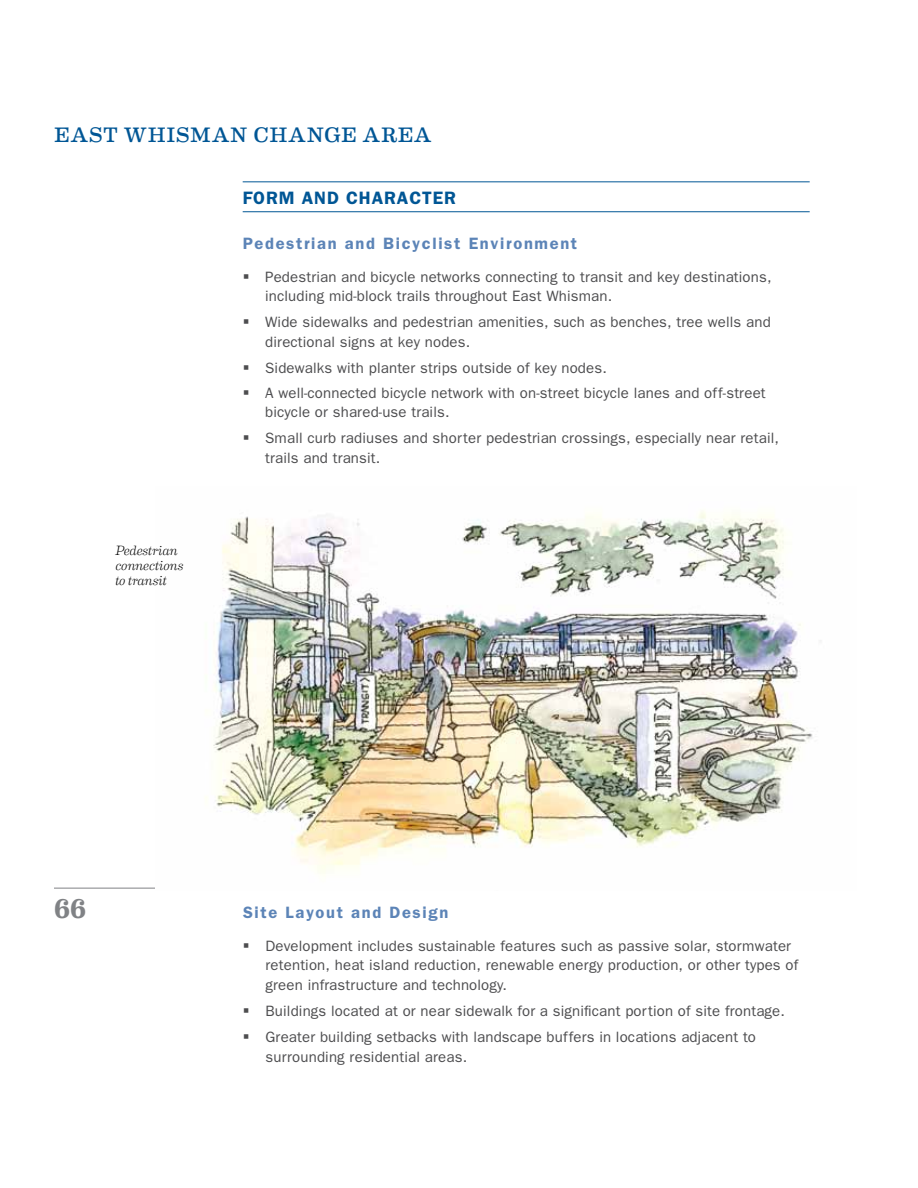
<style>
.page{position:relative;width:918px;height:1188px;background:#fff}
.page>*{position:absolute;margin:0;border:0;box-sizing:border-box;transform-origin:0 0}
.t1{font:700 27px "Eames Century Modern";color:#808285}
.t2{font:21px "Eames Century Modern";letter-spacing:.02em;color:#005695}
.t3{font:600 18px "Franklin Gothic";color:#005695}
.t4{font:600 16.5px "Franklin Gothic";letter-spacing:.1em;color:#5c84b7}
.t5{font:15px/19.5px "Franklin Gothic";letter-spacing:.01em;color:#4d4d4f}
.t6{font:italic 300 13.5px/15px "Eames Century Modern";letter-spacing:-.005em;color:#000}
</style>
<div class="page">
<hr style="left:54px;top:888px;width:162px;height:1px;background:#808285">
<img style="left:155px;top:511px;width:666px;height:378px">
<hr style="left:243px;top:181px;width:567px;height:1px;background:#005695">
<hr style="left:243px;top:211px;width:567px;height:1px;background:#005695">
<h2 class="t2" style="left:54px;top:119px;width:379px">EAST WHISMAN CHANGE AREA</h2>
<p class="t6" style="left:115px;top:542px;width:70px">Pedestrian connections to transit</p>
<p class="t3" style="left:243px;top:187px;width:38px">Form</p>
<p class="t3" style="left:302px;top:187px;width:14px">and</p>
<p class="t3" style="left:346px;top:187px;width:26px">Character</p>
<p class="t4" style="left:243px;top:233px;width:336px">Pedestrian and Bicyclist Environment</p>
<p class="t5" style="left:265px;top:266px;width:508px">Pedestrian and bicycle networks connecting to transit and key destinations, including mid-block trails throughout East Whisman.</p>
<p class="t5" style="left:265px;top:312px;width:507px">Wide sidewalks and pedestrian amenities, such as benches, tree wells and directional signs at key nodes.</p>
<p class="t5" style="left:265px;top:355px;width:502px;line-height:24.6px">Sidewalks with planter strips outside of key nodes.<br>A well-connected bicycle network with on-street bicycle lanes and off-street</p>
<p class="t5" style="left:265px;top:399px;width:515px;line-height:26.2px">bicycle or shared-use trails.<br>Small curb radiuses and shorter pedestrian crossings, especially near retail,</p>
<p class="t5" style="left:265px;top:448px;width:117px">trails and transit.</p>
<h1 class="t1" style="left:54px;top:889px;width:34px">66</h1>
<p class="t4" style="left:243px;top:902px;width:207px">Site Layout and Design</p>
<p class="t5" style="left:265px;top:936px;width:534px">Development includes sustainable features such as passive solar, stormwater retention, heat island reduction, renewable energy production, or other types of green infrastructure and technology.</p>
<p class="t5" style="left:265px;top:998px;width:521px;line-height:26.2px">Buildings located at or near sidewalk for a significant portion of site frontage.<br>Greater building setbacks with landscape buffers in locations adjacent to</p>
<p class="t5" style="left:265px;top:1047px;width:203px">surrounding residential areas.</p>
</div>
